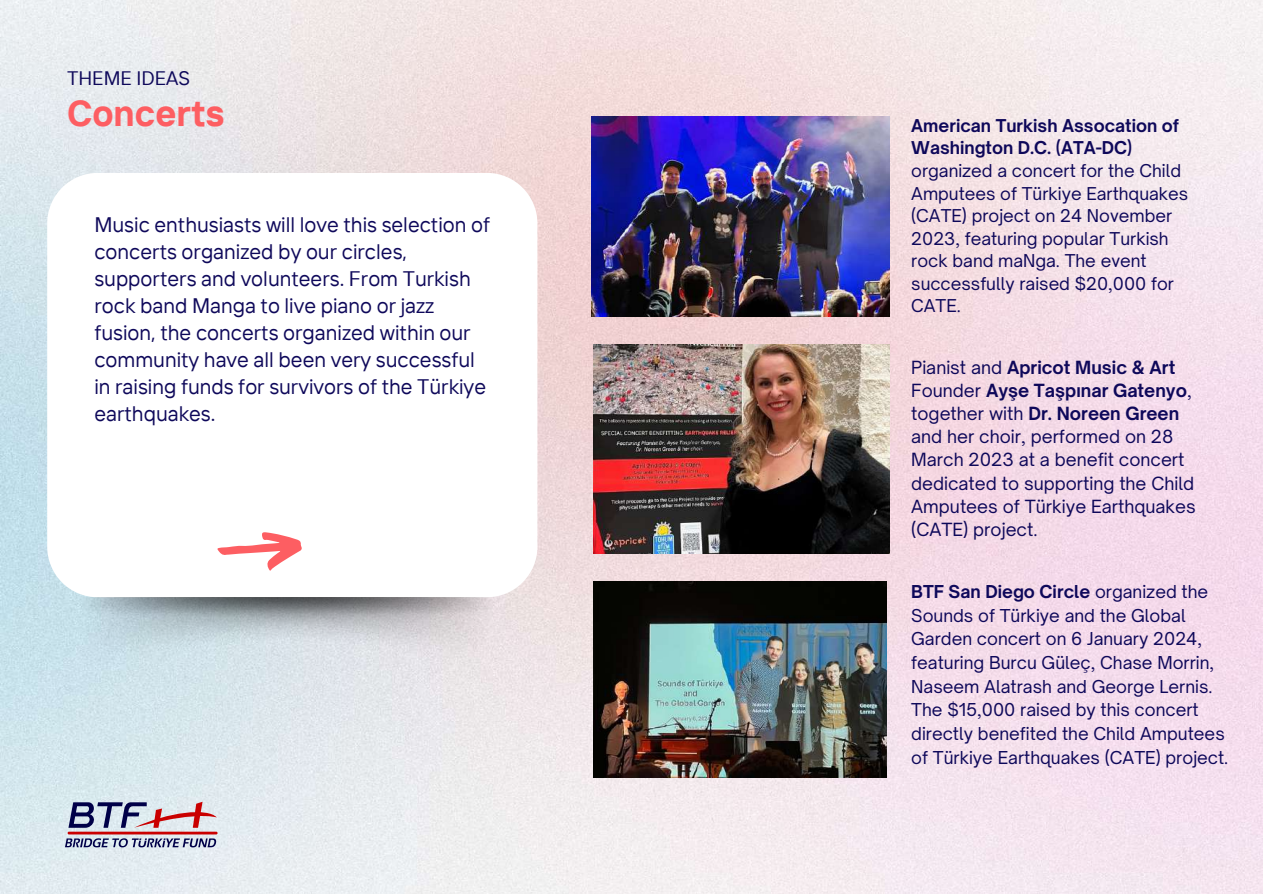
<style>
.page{position:relative;width:1263px;height:894px;background:#fff}
.page>*{position:absolute;margin:0;border:0;box-sizing:border-box;transform-origin:0 0}
.t1{font:700 36px "TT Interphases";color:#fd5e62}
.t2{font:21px/27px "TT Interphases";color:#0e085a}
.t3{font:19.5px "TT Interphases";color:#0e085a}
.t4{font:17.4px/23.2px "Open Sauce One";color:#0e085a}
.t5{font:16.95px/23.7px "Open Sauce One";color:#0e085a}
.t6{font:700 16.95px/22.5px "Open Sauce One";color:#0e085a}
.s1{font-weight:700}
</style>
<div class="page">
<img style="left:0;top:0;width:1263px;height:893px">
<svg style="left:65px;top:801px;width:153px;height:46px;background:#b1a0b1"></svg>
<div style="left:47px;top:173px;width:490px;height:424px;background:#fff;border-radius:51px"></div>
<img style="left:80px;top:597px;width:414px;height:67px">
<svg style="left:217px;top:532px;width:85px;height:38px"></svg>
<img style="left:594px;top:344px;width:295px;height:209px">
<img style="left:591px;top:116px;width:298px;height:201px">
<img style="left:593px;top:581px;width:294px;height:196px">
<p class="t3" style="left:67px;top:66px;width:124px">THEME IDEAS</p>
<h1 class="t1" style="left:67px;top:90px;width:159px">Concerts</h1>
<p class="t2" style="left:94px;top:210px;width:397px">Music enthusiasts will love this selection of concerts organized by our circles, supporters and volunteers. From Turkish rock band Manga to live piano or jazz fusion, the concerts organized within our community have all been very successful in raising funds for survivors of the Türkiye earthquakes.</p>
<p class="t6" style="left:911px;top:114px;width:269px">American Turkish Assocation of<br>Washington D.C. (ATA-DC)</p>
<p class="t5" style="left:911px;top:159px;width:279px;line-height:22.5px">organized a concert for the Child<br>Amputees of Türkiye Earthquakes (CATE) project on 24 November<br>2023, featuring popular Turkish rock band maNga. The event successfully raised $20,000 for<br>CATE.</p>
<p class="t4" style="left:911px;top:355px;width:286px">Pianist and <span class="s1">Apricot Music &amp; Art<br></span>Founder <span class="s1">Ayşe Taşpınar Gatenyo</span>, together with <span class="s1">Dr. Noreen Green </span>and her choir, performed on 28<br>March 2023 at a benefit concert dedicated to supporting the Child<br>Amputees of Türkiye Earthquakes (CATE) project.</p>
<p class="t5" style="left:911px;top:579px;width:319px"><span class="s1">BTF San Diego Circle</span> organized the Sounds of Türkiye and the Global Garden concert on 6 January 2024, featuring Burcu Güleç, Chase Morrin, Naseem Alatrash and George Lernis.<br>The $15,000 raised by this concert directly benefited the Child Amputees of Türkiye Earthquakes (CATE) project.</p>
</div>
